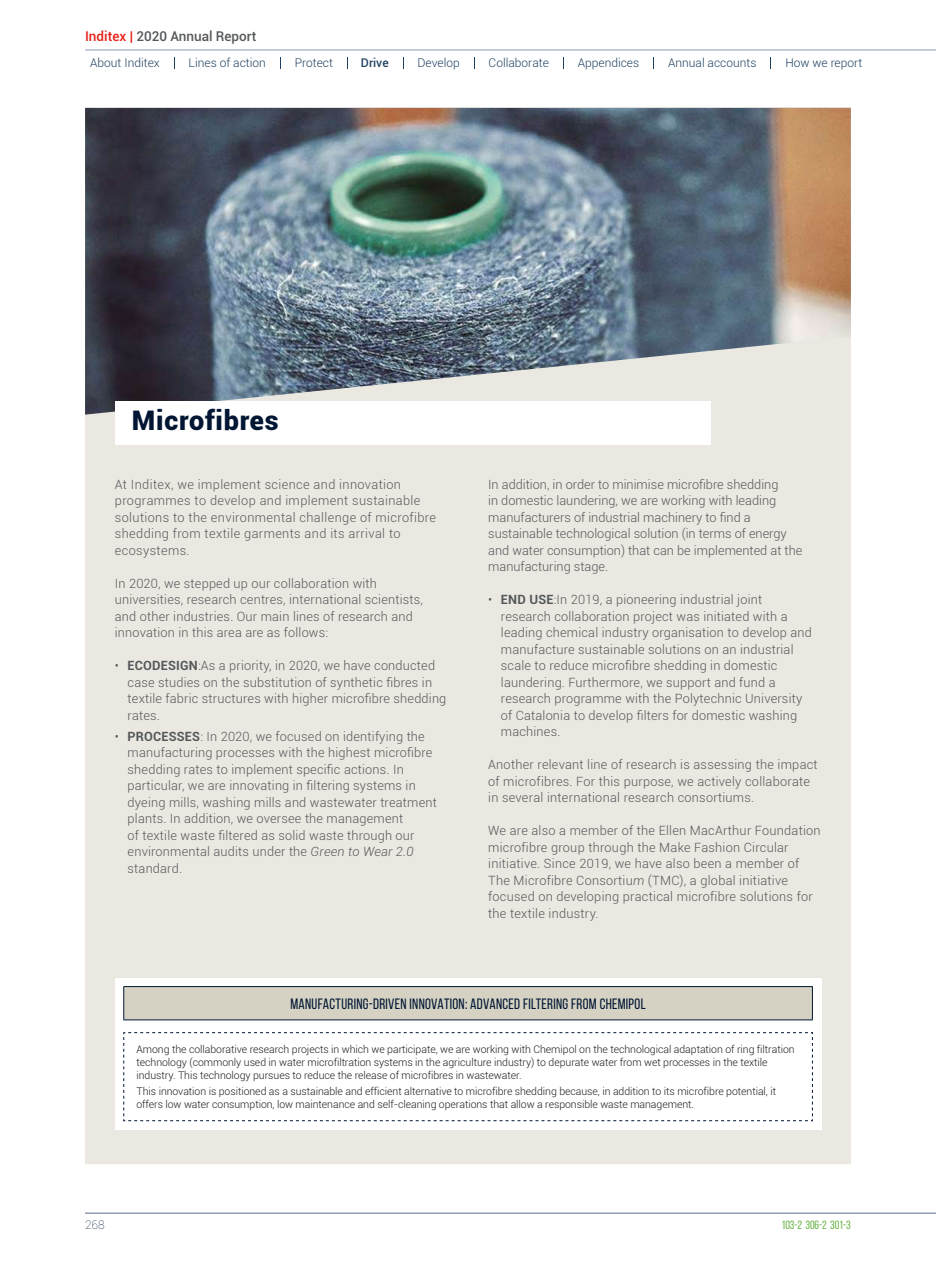
<style>
.page{position:relative;width:936px;height:1263px;background:#fff}
.page>*{position:absolute;margin:0;border:0;box-sizing:border-box;transform-origin:0 0}
.t1{font:900 27px "Roboto";letter-spacing:.03em;color:#001633}
.t2{font:15px "Bebas Neue";letter-spacing:.02em;color:#001633}
.t3{font:500 13.5px "Roboto";color:#55585a}
.t4{font:300 12.75px/16.5px "Roboto";letter-spacing:.015em;color:#55585a}
.t5{font:300 12px "Roboto";color:#204262}
.t6{font:12px "Bebas Neue";letter-spacing:-.01em;color:#6eb74c}
.t7{font:500 12px "Roboto";color:#204262}
.t8{font:100 12px "Roboto";color:#001633}
.t9{font:300 10.5px/12.6px "Roboto";letter-spacing:-.005em;color:#1d1d1b}
.s1{color:#e41f18}
.s2{font-weight:700}
.s3{font-style:italic}
</style>
<div class="page">
<div style="left:85px;top:415px;width:765px;height:749px;background:#eae8e1"></div>
<img style="left:85px;top:108px;width:765px;height:307px">
<div style="left:85px;top:450px;width:765px;height:703px;background:#eae8e1"></div>
<div style="left:115px;top:978px;width:706px;height:151px;background:#fff"></div>
<div style="left:124px;top:986px;width:688px;height:34px;background:#d5d2c3"></div>
<hr style="left:812px;top:987px;width:1px;height:32px;background:#001633">
<hr style="left:123px;top:986px;width:689px;height:1px;background:#001633">
<hr style="left:123px;top:987px;width:1px;height:32px;background:#001633">
<hr style="left:123px;top:1019px;width:689px;height:1px;background:#001633">
<svg style="left:123px;top:1032px;width:690px;height:89px"></svg>
<div style="left:115px;top:401px;width:595px;height:43px;background:#fff"></div>
<hr style="left:85px;top:50px;width:850px;height:1px;background:#8995b4">
<hr style="left:85px;top:1213px;width:850px;height:1px;background:#8995b4">
<svg style="left:174px;top:57px;width:1px;height:12px"></svg>
<svg style="left:347px;top:57px;width:1px;height:12px"></svg>
<svg style="left:280px;top:57px;width:1px;height:12px"></svg>
<svg style="left:563px;top:57px;width:1px;height:12px"></svg>
<svg style="left:653px;top:57px;width:1px;height:12px"></svg>
<svg style="left:770px;top:57px;width:1px;height:12px"></svg>
<p class="t3" style="left:85px;top:27px;width:173px"><span class="s1">Inditex |</span> 2020 Annual Report</p>
<p class="t5" style="left:90px;top:54px;width:71px">About Inditex</p>
<p class="t5" style="left:188px;top:54px;width:79px">Lines of action</p>
<p class="t5" style="left:295px;top:54px;width:40px">Protect</p>
<p class="t7" style="left:361px;top:54px;width:29px">Drive</p>
<p class="t5" style="left:417px;top:54px;width:44px">Develop</p>
<p class="t5" style="left:488px;top:54px;width:62px">Collaborate</p>
<p class="t5" style="left:577px;top:54px;width:63px">Appendices</p>
<p class="t5" style="left:668px;top:54px;width:90px">Annual accounts</p>
<p class="t5" style="left:785px;top:54px;width:78px">How we report</p>
<h1 class="t1" style="left:132px;top:401px;width:148px">Microfibres</h1>
<p class="t4" style="left:115px;top:476px;width:322px">At Inditex, we implement science and innovation programmes to develop and implement sustainable solutions to the environmental challenge of microfibre shedding from textile garments and its arrival to ecosystems.</p>
<p class="t4" style="left:115px;top:575px;width:309px">In 2020, we stepped up our collaboration with universities, research centres, international scientists, and other industries. Our main lines of research and innovation in this area are as follows:</p>
<p class="t4" style="left:128px;top:657px;width:320px;text-indent:-13px">• <span class="s2">ECODESIGN</span>:As a priority, in 2020, we have conducted case studies on the substitution of synthetic fibres in textile fabric structures with higher microfibre shedding rates.</p>
<p class="t4" style="left:128px;top:727px;width:311px;text-indent:-13px">• <span class="s2">PROCESSES</span>: In 2020, we focused on identifying the manufacturing processes with the highest microfibre shedding rates to implement specific actions. In particular, we are innovating in filtering systems in dyeing mills, washing mills and wastewater treatment plants. In addition, we oversee the management<br>of textile waste filtered as solid waste through our environmental audits under the <span class="s3">Green to Wear 2.0 </span>standard.</p>
<p class="t4" style="left:488px;top:476px;width:315px">In addition, in order to minimise microfibre shedding<br>in domestic laundering, we are working with leading manufacturers of industrial machinery to find a sustainable technological solution (in terms of energy and water consumption) that can be implemented at the manufacturing stage.</p>
<p class="t4" style="left:501px;top:591px;width:312px;text-indent:-13px">• <span class="s2">END USE</span>:In 2019, a pioneering industrial joint research collaboration project was initiated with a leading chemical industry organisation to develop and manufacture sustainable solutions on an industrial scale to reduce microfibre shedding in domestic laundering. Furthermore, we support and fund a research programme with the Polytechnic University of Catalonia to develop filters for domestic washing machines.</p>
<p class="t4" style="left:488px;top:756px;width:331px">Another relevant line of research is assessing the impact of microfibres. For this purpose, we actively collaborate in several international research consortiums.</p>
<p class="t4" style="left:488px;top:822px;width:334px">We are also a member of the Ellen MacArthur Foundation microfibre group through the Make Fashion Circular initiative. Since 2019, we have also been a member of The Microfibre Consortiu<span class="s3">m</span> (TMC), a global initiative focused on developing practical microfibre solutions for the textile industry.</p>
<p class="t2" style="left:290px;top:995px;width:357px">MANUFACTURING-DRIVEN INNOVATION: ADVANCED FILTERING FROM CHEMIPOL</p>
<p class="t9" style="left:136px;top:1043px;width:659px">Among the collaborative research projects in which we participate, we are working with Chemipol on the technological adaptation of ring filtration technology (commonly used in water microfiltration systems in the agriculture industry) to depurate water from wet processes in the textile industry. This technology pursues to reduce the release of microfibres in wastewater.</p>
<p class="t9" style="left:136px;top:1085px;width:641px">This innovation is positioned as a sustainable and efficient alternative to microfibre shedding because, in addition to its microfibre potential, it offers low water consumption, low maintenance and self-cleaning operations that allow a responsible waste management.</p>
<p class="t8" style="left:85px;top:1216px;width:21px">268</p>
<p class="t6" style="left:781px;top:1218px;width:71px">103-2 306-2 301-3</p>
</div>
